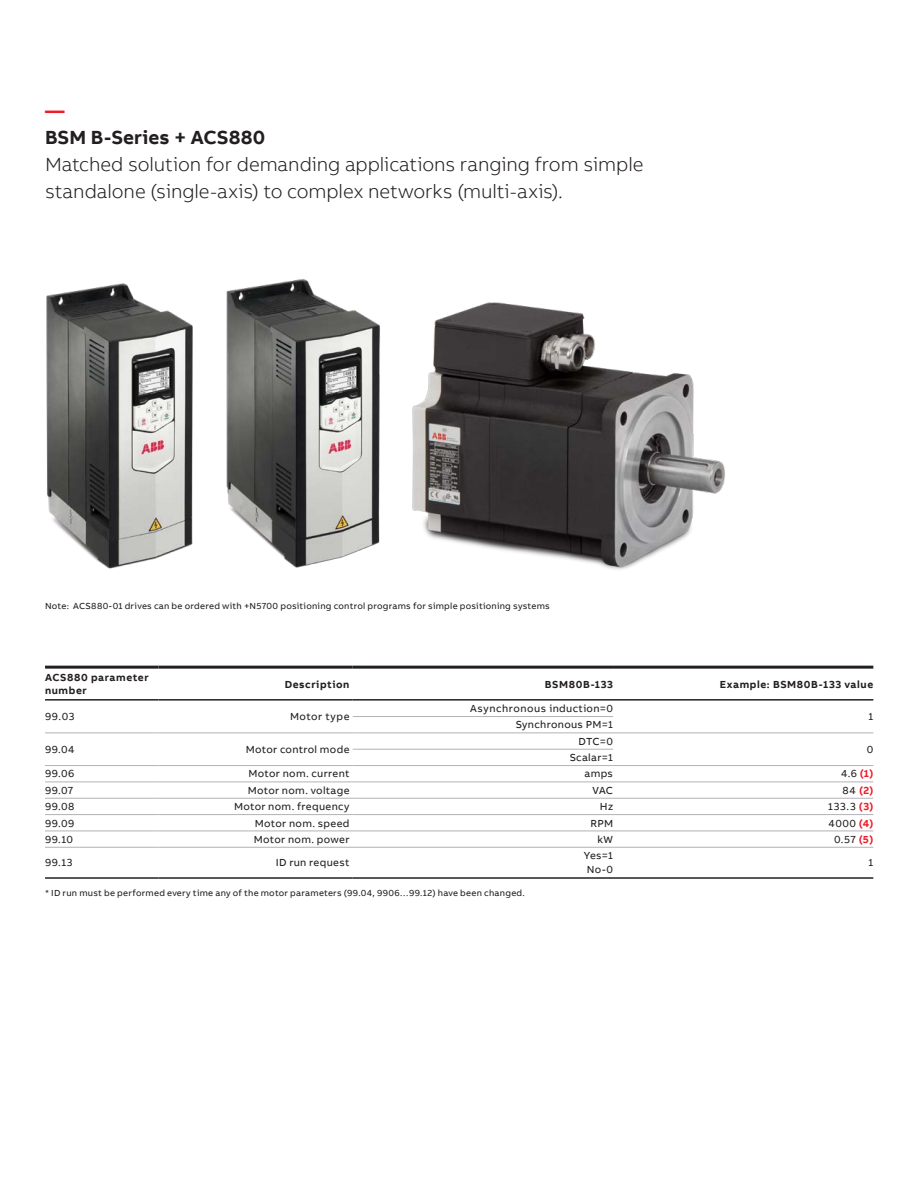
<style>
.page{position:relative;width:918px;height:1188px;background:#fff}
.page>*{position:absolute;margin:0;border:0;box-sizing:border-box;transform-origin:0 0}
.t1{font:300 19.5px/27px "AB Bvoice";letter-spacing:-.005em;color:#231f20}
.t2{font:700 19.5px "AB Bvoice";letter-spacing:.005em;color:#231f20}
.t3{font:700 19.5px "AB Bvoice";color:#ee1c28}
.t4{font:10.5px/13.5px "AB Bvoice";letter-spacing:.03em;color:#231f20}
.t5{font:700 10.5px/13.5px "AB Bvoice";letter-spacing:.06em;color:#231f20}
.t6{font:10.5px "AB Bvoice";letter-spacing:.05em;color:#231f20}
.t7{font:10.5px "AB Bvoice";letter-spacing:.055em;color:#231f20}
.t8{font:700 10.5px "AB Bvoice";color:#ee1c28}
.t9{font:9px "AB Bvoice";letter-spacing:.025em;color:#231f20}
.s1{font-weight:700;color:#ee1c28}
.s2{font-weight:400;color:#231f20}
</style>
<div class="page">
<hr style="left:159px;top:877px;width:194px;height:2px;background:#231f20">
<hr style="left:353px;top:877px;width:260px;height:2px;background:#231f20">
<hr style="left:613px;top:877px;width:260px;height:2px;background:#231f20">
<hr style="left:45px;top:877px;width:114px;height:2px;background:#231f20">
<hr style="left:353px;top:666px;width:260px;height:3px;background:#231f20">
<hr style="left:613px;top:666px;width:260px;height:3px;background:#231f20">
<hr style="left:353px;top:699px;width:260px;height:2px;background:#231f20">
<hr style="left:613px;top:699px;width:260px;height:2px;background:#231f20">
<hr style="left:353px;top:733px;width:260px;height:1px;background:#b2b3b7">
<hr style="left:353px;top:749px;width:260px;height:1px;background:#b2b3b7">
<hr style="left:353px;top:765px;width:260px;height:1px;background:#b2b3b7">
<hr style="left:45px;top:782px;width:114px;height:1px;background:#b2b3b7">
<hr style="left:159px;top:782px;width:194px;height:1px;background:#b2b3b7">
<hr style="left:353px;top:782px;width:260px;height:1px;background:#b2b3b7">
<hr style="left:613px;top:782px;width:260px;height:1px;background:#b2b3b7">
<hr style="left:45px;top:798px;width:114px;height:1px;background:#b2b3b7">
<hr style="left:159px;top:798px;width:194px;height:1px;background:#b2b3b7">
<hr style="left:353px;top:798px;width:260px;height:1px;background:#b2b3b7">
<hr style="left:613px;top:798px;width:260px;height:1px;background:#b2b3b7">
<hr style="left:45px;top:814px;width:114px;height:1px;background:#b2b3b7">
<hr style="left:159px;top:814px;width:194px;height:1px;background:#b2b3b7">
<hr style="left:353px;top:814px;width:260px;height:1px;background:#b2b3b7">
<hr style="left:613px;top:814px;width:260px;height:1px;background:#b2b3b7">
<hr style="left:45px;top:831px;width:114px;height:1px;background:#b2b3b7">
<hr style="left:159px;top:831px;width:194px;height:1px;background:#b2b3b7">
<hr style="left:353px;top:831px;width:260px;height:1px;background:#b2b3b7">
<hr style="left:613px;top:831px;width:260px;height:1px;background:#b2b3b7">
<hr style="left:45px;top:847px;width:114px;height:1px;background:#b2b3b7">
<hr style="left:159px;top:847px;width:194px;height:1px;background:#b2b3b7">
<hr style="left:353px;top:847px;width:260px;height:1px;background:#b2b3b7">
<hr style="left:613px;top:847px;width:260px;height:1px;background:#b2b3b7">
<hr style="left:613px;top:733px;width:260px;height:1px;background:#b2b3b7">
<hr style="left:613px;top:765px;width:260px;height:1px;background:#b2b3b7">
<hr style="left:159px;top:765px;width:194px;height:1px;background:#b2b3b7">
<hr style="left:45px;top:765px;width:114px;height:1px;background:#b2b3b7">
<hr style="left:353px;top:716px;width:260px;height:1px;background:#b2b3b7">
<img style="left:424px;top:302px;width:301px;height:268px">
<img style="left:45px;top:288px;width:46px;height:446px">
<img style="left:91px;top:279px;width:333px;height:455px">
<h1 class="t3" style="left:45px;top:98px;width:21px">—</h1>
<h1 class="t2" style="left:45px;top:125px;width:222px">BSM B-Series + ACS880</h1>
<h1 class="t1" style="left:45px;top:151px;width:600px">Matched solution for demanding applications ranging from simple standalone (single-axis) to complex networks (multi-axis).</h1>
<p class="t9" style="left:45px;top:601px;width:506px">Note: ACS880-01 drives can be ordered with +N5700 positioning control programs for simple positioning systems</p>
<p class="t5" style="left:45px;top:671px;width:105px">ACS880 parameter number</p>
<p class="t5" style="left:285px;top:677px;width:66px">Description</p>
<p class="t5" style="left:545px;top:677px;width:70px">BSM80B-133</p>
<p class="t5" style="left:720px;top:677px;width:155px">Example: BSM80B-133 value</p>
<p class="t4" style="left:45px;top:710px;width:31px">99.03</p>
<p class="t7" style="left:290px;top:710px;width:61px">Motor type</p>
<p class="t6" style="left:470px;top:702px;width:144px">Asynchronous induction=0</p>
<p class="t4" style="left:869px;top:710px;width:6px">1</p>
<p class="t4" style="left:516px;top:718px;width:99px">Synchronous PM=1</p>
<p class="t4" style="left:45px;top:743px;width:31px">99.04</p>
<p class="t4" style="left:246px;top:743px;width:105px">Motor control mode</p>
<p class="t4" style="left:579px;top:735px;width:36px">DTC=0</p>
<p class="t4" style="left:570px;top:751px;width:45px">Scalar=1</p>
<p class="t4" style="left:867px;top:743px;width:8px">0</p>
<p class="t4" style="left:45px;top:767px;width:31px">99.06</p>
<p class="t4" style="left:248px;top:767px;width:103px">Motor nom. current</p>
<p class="t4" style="left:585px;top:767px;width:30px">amps</p>
<p class="t4" style="left:841px;top:767px;width:34px">4.6 <span class="s1">(1)</span></p>
<p class="t4" style="left:45px;top:784px;width:30px">99.07</p>
<p class="t4" style="left:248px;top:784px;width:103px">Motor nom. voltage</p>
<p class="t4" style="left:593px;top:784px;width:22px">VAC</p>
<p class="t8" style="left:843px;top:784px;width:32px"><span class="s2">84</span> (2)</p>
<p class="t4" style="left:45px;top:800px;width:31px">99.08</p>
<p class="t4" style="left:234px;top:800px;width:117px">Motor nom. frequency</p>
<p class="t4" style="left:600px;top:800px;width:15px">Hz</p>
<p class="t4" style="left:828px;top:800px;width:47px">133.3 <span class="s1">(3)</span></p>
<p class="t4" style="left:45px;top:816px;width:31px">99.09</p>
<p class="t4" style="left:255px;top:816px;width:96px">Motor nom. speed</p>
<p class="t4" style="left:590px;top:816px;width:24px">RPM</p>
<p class="t4" style="left:829px;top:816px;width:46px">4000 <span class="s1">(4)</span></p>
<p class="t4" style="left:45px;top:833px;width:29px">99.10</p>
<p class="t4" style="left:254px;top:833px;width:97px">Motor nom. power</p>
<p class="t4" style="left:598px;top:833px;width:17px">kW</p>
<p class="t4" style="left:834px;top:833px;width:41px">0.57 <span class="s1">(5)</span></p>
<p class="t4" style="left:45px;top:856px;width:29px">99.13</p>
<p class="t4" style="left:276px;top:856px;width:75px">ID run request</p>
<p class="t4" style="left:584px;top:849px;width:31px">Yes=1<br>No-0</p>
<p class="t4" style="left:869px;top:856px;width:6px">1</p>
<p class="t9" style="left:45px;top:887px;width:481px">* ID run must be performed every time any of the motor parameters (99.04, 9906…99.12) have been changed.</p>
</div>
